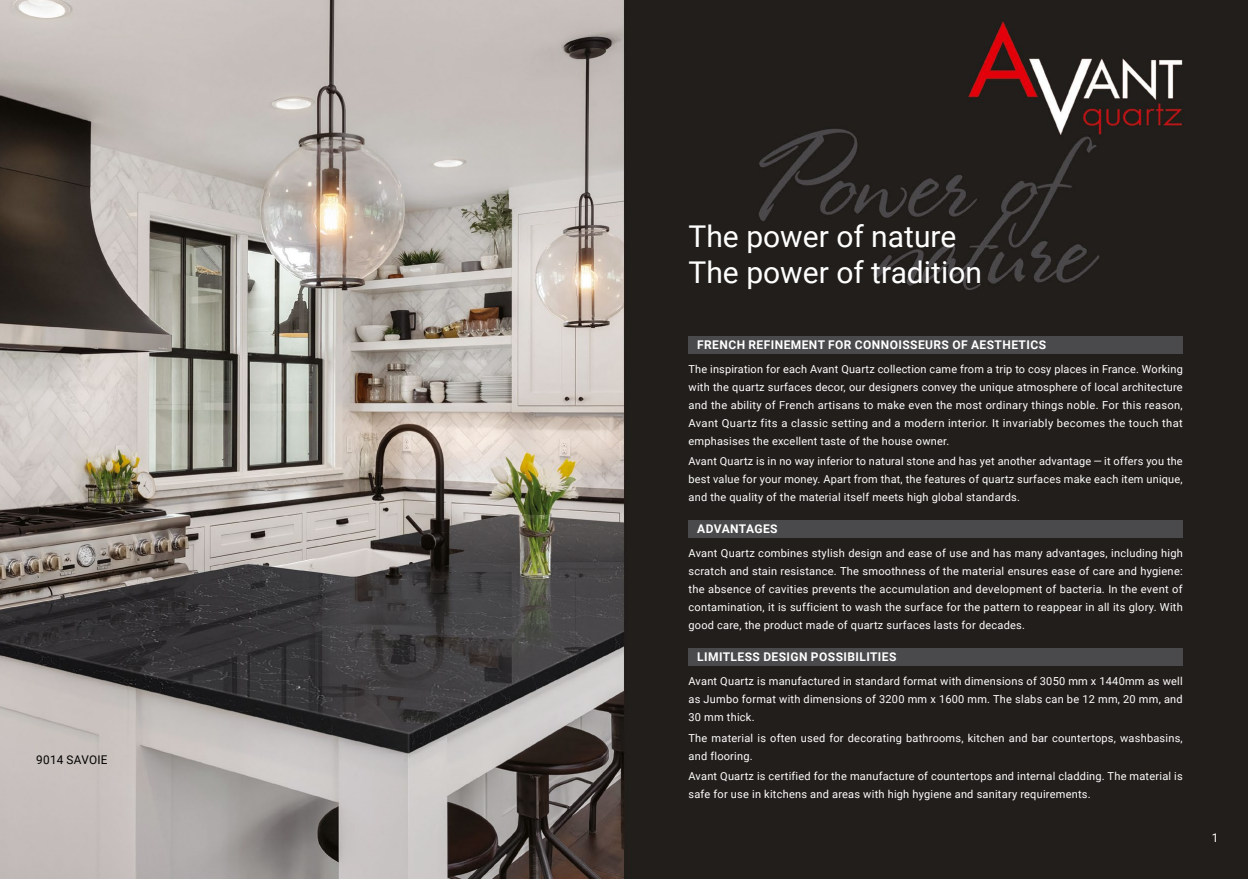
<style>
.page{position:relative;width:1248px;height:879px;background:#fff}
.page>*{position:absolute;margin:0;border:0;box-sizing:border-box;transform-origin:0 0}
.t1{font:30px/36px "Roboto";color:#fff}
.t2{font:700 12px "Roboto";letter-spacing:.035em;color:#fff}
.t3{font:12px "Roboto";letter-spacing:.025em;color:#000}
.t4{font:12px "Roboto";color:#fff}
.t5{font:11px/18px "Roboto";letter-spacing:.02em;color:#fff;text-align:justify}
</style>
<div class="page">
<img style="left:0;top:0;width:1247px;height:879px">
<div style="left:687px;top:336px;width:495px;height:17px;background:#4a494b"></div>
<div style="left:687px;top:521px;width:495px;height:17px;background:#4a494b"></div>
<div style="left:687px;top:648px;width:495px;height:18px;background:#4a494b"></div>
<p class="t3" style="left:36px;top:751px;width:73px">9014 SAVOIE</p>
<h1 class="t1" style="left:688px;top:217px;width:295px">The power of nature<br>The power of tradition</h1>
<p class="t2" style="left:697px;top:336px;width:350px">FRENCH REFINEMENT FOR CONNOISSEURS OF AESTHETICS</p>
<p class="t5" style="left:688px;top:359px;width:495px">The inspiration for each Avant Quartz collection came from a trip to cosy places in France. Working with the quartz surfaces decor, our designers convey the unique atmosphere of local architecture and the ability of French artisans to make even the most ordinary things noble. For this reason, Avant Quartz fits a classic setting and a modern interior. It invariably becomes the touch that emphasises the excellent taste of the house owner.</p>
<p class="t5" style="left:688px;top:452px;width:495px">Avant Quartz is in no way inferior to natural stone and has yet another advantage — it offers you the best value for your money. Apart from that, the features of quartz surfaces make each item unique, and the quality of the material itself meets high global standards.</p>
<p class="t2" style="left:697px;top:521px;width:82px">ADVANTAGES</p>
<p class="t5" style="left:688px;top:544px;width:496px">Avant Quartz combines stylish design and ease of use and has many advantages, including high scratch and stain resistance. The smoothness of the material ensures ease of care and hygiene: the absence of cavities prevents the accumulation and development of bacteria. In the event of contamination, it is sufficient to wash the surface for the pattern to reappear in all its glory. With good care, the product made of quartz surfaces lasts for decades.</p>
<p class="t2" style="left:697px;top:648px;width:201px">LIMITLESS DESIGN POSSIBILITIES</p>
<p class="t5" style="left:688px;top:671px;width:495px">Avant Quartz is manufactured in standard format with dimensions of 3050 mm x 1440mm as well as Jumbo format with dimensions of 3200 mm x 1600 mm. The slabs can be 12 mm, 20 mm, and 30 mm thick.</p>
<p class="t5" style="left:688px;top:728px;width:495px">The material is often used for decorating bathrooms, kitchen and bar countertops, washbasins, and flooring.</p>
<p class="t5" style="left:688px;top:767px;width:495px">Avant Quartz is certified for the manufacture of countertops and internal cladding. The material is safe for use in kitchens and areas with high hygiene and sanitary requirements.</p>
<p class="t4" style="left:1211px;top:829px;width:8px">1</p>
</div>
